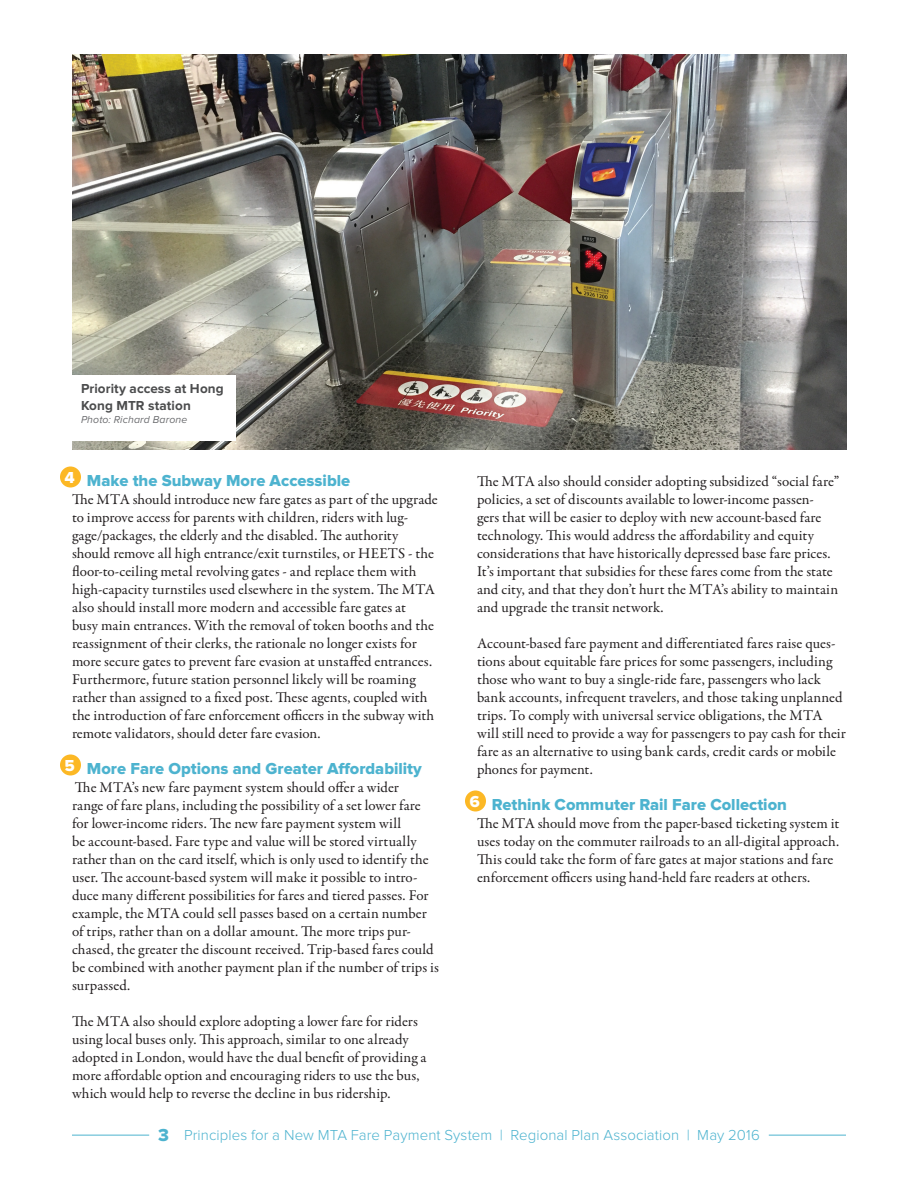
<style>
.page{position:relative;width:918px;height:1188px;background:#fff}
.page>*{position:absolute;margin:0;border:0;box-sizing:border-box;transform-origin:0 0}
.t1{font:16.5px "Proxima Nova Extrabld";color:#4db3cf}
.t2{font:16.5px "Proxima Nova Extrabld";color:#fff}
.t3{font:15px/18px "Garamond Premr Pro";color:#231f20}
.t4{font:300 15px "Proxima Nova";letter-spacing:.005em;color:#4db3cf}
.t5{font:700 13.5px/16.5px "Proxima Nova";letter-spacing:.01em;color:#4b4c4d}
.t6{font:italic 10.5px "Proxima Nova";letter-spacing:.015em;color:#6c6d70}
.s1{font-family:"Proxima Nova Extrabld";font-weight:400;font-size:18px}
</style>
<div class="page">
<hr style="left:72px;top:1135px;width:774px;height:1px;background:#4db3cf">
<hr style="left:149px;top:1133px;width:620px;height:4px;background:#fff">
<div style="left:60px;top:466px;width:21px;height:22px;background:#fcb825;border-radius:50%"></div>
<div style="left:60px;top:754px;width:21px;height:22px;background:#fcb825;border-radius:50%"></div>
<img style="left:72px;top:54px;width:774px;height:395px">
<div style="left:465px;top:790px;width:21px;height:22px;background:#fcb825;border-radius:50%"></div>
<div style="left:72px;top:375px;width:164px;height:65px;background:#fff"></div>
<p class="t5" style="left:81px;top:381px;width:144px">Priority access at Hong<br>Kong MTR station</p>
<p class="t6" style="left:81px;top:414px;width:108px">Photo: Richard Barone</p>
<p class="t2" style="left:65px;top:467px;width:12px">4</p>
<p class="t1" style="left:87px;top:471px;width:265px">Make the Subway More Accessible</p>
<p class="t3" style="left:72px;top:491px;width:367px">The MTA should introduce new fare gates as part of the upgrade to improve access for parents with children, riders with lug&shy;gage/packages, the elderly and the disabled. The authority should remove all high entrance/exit turnstiles, or HEETS - the floor-to-ceiling metal revolving gates - and replace them with high-capacity turnstiles used elsewhere in the system. The MTA also should install more modern and accessible fare gates at<br>busy main entrances. With the removal of token booths and the reassignment of their clerks, the rationale no longer exists for more secure gates to prevent fare evasion at unstaffed entrances.<br>Furthermore, future station personnel likely will be roaming rather than assigned to a fixed post. These agents, coupled with the introduction of fare enforcement officers in the subway with remote validators, should deter fare evasion.</p>
<p class="t1" style="left:87px;top:759px;width:336px">More Fare Options and Greater Affordability</p>
<p class="t3" style="left:72px;top:779px;width:368px">The MTA’s new fare payment system should offer a wider<br>range of fare plans, including the possibility of a set lower fare for lower-income riders. The new fare payment system will<br>be account-based. Fare type and value will be stored virtually rather than on the card itself, which is only used to identify the user. The account-based system will make it possible to intro&shy;duce many different possibilities for fares and tiered passes. For example, the MTA could sell passes based on a certain number of trips, rather than on a dollar amount. The more trips pur&shy;chased, the greater the discount received. Trip-based fares could be combined with another payment plan if the number of trips is surpassed.</p>
<p class="t3" style="left:72px;top:1013px;width:356px">The MTA also should explore adopting a lower fare for riders using local buses only. This approach, similar to one already adopted in London, would have the dual benefit of providing a more affordable option and encouraging riders to use the bus, which would help to reverse the decline in bus ridership.</p>
<p class="t2" style="left:65px;top:755px;width:12px">5</p>
<p class="t3" style="left:477px;top:473px;width:364px">The MTA also should consider adopting subsidized “social fare” policies, a set of discounts available to lower-income passen&shy;gers that will be easier to deploy with new account-based fare technology. This would address the affordability and equity considerations that have historically depressed base fare prices.<br>It’s important that subsidies for these fares come from the state and city, and that they don’t hurt the MTA’s ability to maintain and upgrade the transit network.</p>
<p class="t3" style="left:477px;top:635px;width:370px">Account-based fare payment and differentiated fares raise ques&shy;tions about equitable fare prices for some passengers, including those who want to buy a single-ride fare, passengers who lack bank accounts, infrequent travelers, and those taking unplanned trips. To comply with universal service obligations, the MTA will still need to provide a way for passengers to pay cash for their fare as an alternative to using bank cards, credit cards or mobile phones for payment.</p>
<p class="t1" style="left:492px;top:795px;width:296px">Rethink Commuter Rail Fare Collection</p>
<p class="t3" style="left:477px;top:815px;width:364px">The MTA should move from the paper-based ticketing system it uses today on the commuter railroads to an all-digital approach.<br>This could take the form of fare gates at major stations and fare enforcement officers using hand-held fare readers at others.</p>
<p class="t2" style="left:470px;top:791px;width:12px">6</p>
<p class="t4" style="left:158px;top:1127px;width:603px"><span class="s1">3</span> Principles for a New MTA Fare Payment System | Regional Plan Association | May 2016</p>
</div>
